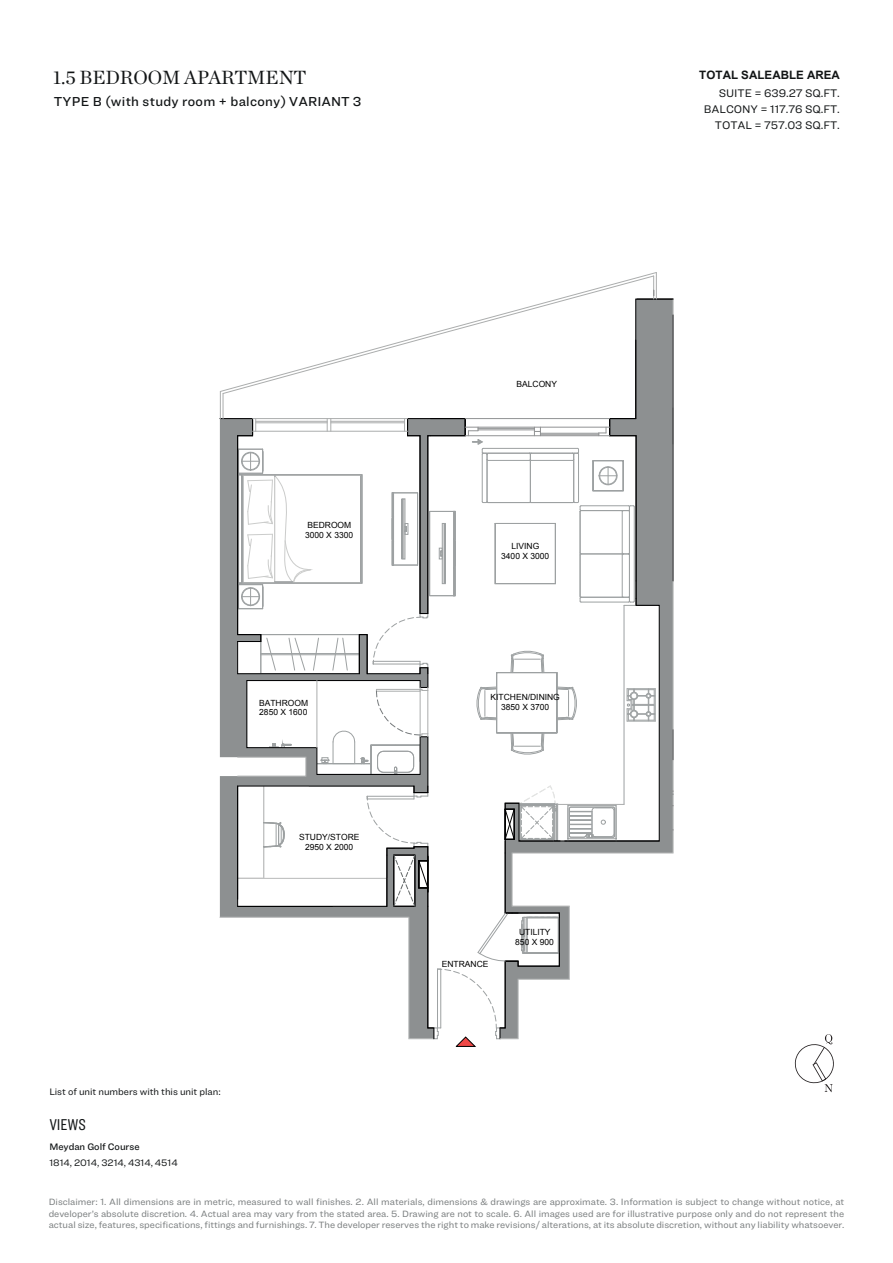
<style>
.page{position:relative;width:893px;height:1263px;background:#fff}
.page>*{position:absolute;margin:0;border:0;box-sizing:border-box;transform-origin:0 0}
.t1{font:19.5px "Chronicle Deck";color:#121516}
.t2{font:16.35px "Ringside Compressed";letter-spacing:-.005em;color:#121516}
.t3{font:500 13.5px "Ringside";letter-spacing:.02em;color:#121516}
.t4{font:700 11.55px "Arial";color:#121516}
.t5{font:11.4px/15.9px "Ringside";letter-spacing:-.005em;color:#121516;text-align:right}
.t6{font:9.75px "Ringside";letter-spacing:-.005em;color:#121516}
.t7{font:500 9.75px "Ringside";letter-spacing:-.005em;color:#121516}
.t8{font:9.45px/11.4px "Ringside";color:#7a7e7f;text-align:justify}
.t9{font:8.55px/9.8px "Arial";color:#000001;text-align:center}
</style>
<div class="page">
<hr style="left:673px;top:315px;width:1px;height:266px;background:#000001">
<hr style="left:673px;top:730px;width:1px;height:30px;background:#000001">
<svg style="left:657px;top:299px;width:16px;height:555px;background:#8b8e8f"></svg>
<svg style="left:221px;top:273px;width:436px;height:118px"></svg>
<svg style="left:653px;top:272px;width:4px;height:27px"></svg>
<svg style="left:220px;top:391px;width:440px;height:656px"></svg>
<svg style="left:794px;top:1034px;width:40px;height:58px"></svg>
<h1 class="t1" style="left:53px;top:62px;width:255px">1.5 BEDROOM APARTMENT</h1>
<h3 class="t3" style="left:54px;top:92px;width:309px">TYPE B (with study room + balcony) VARIANT 3</h3>
<p class="t9" style="left:305px;top:520px;width:50px;text-align:left">BEDROOM<br>3000 X 3300</p>
<p class="t9" style="left:259px;top:698px;width:51px;text-align:left">BATHROOM<br>2850 X 1600</p>
<p class="t9" style="left:299px;top:832px;width:62px">STUDY/STORE<br>2950 X 2000</p>
<p class="t6" style="left:49px;top:1084px;width:173px">List of unit numbers with this unit plan:</p>
<h2 class="t2" style="left:49px;top:1113px;width:38px">VIEWS</h2>
<p class="t7" style="left:49px;top:1140px;width:92px">Meydan Golf Course</p>
<p class="t6" style="left:49px;top:1155px;width:130px">1814, 2014, 3214, 4314, 4514</p>
<p class="t9" style="left:516px;top:379px;width:42px">BALCONY</p>
<p class="t9" style="left:501px;top:541px;width:50px">LIVING<br>3400 X 3000</p>
<p class="t9" style="left:491px;top:692px;width:71px">KITCHEN/DINING<br>3850 X 3700</p>
<p class="t9" style="left:442px;top:959px;width:48px">ENTRANCE</p>
<p class="t9" style="left:515px;top:928px;width:40px">UTILITY<br>850 X 900</p>
<p class="t4" style="left:699px;top:67px;width:142px">TOTAL SALEABLE AREA</p>
<p class="t5" style="left:704px;top:85px;width:137px">SUITE = 639.27 SQ.FT.<br>BALCONY = 117.76 SQ.FT.<br>TOTAL = 757.03 SQ.FT.</p>
<p class="t8" style="left:49px;top:1196px;width:797px">Disclaimer: 1. All dimensions are in metric, measured to wall finishes. 2. All materials, dimensions &amp; drawings are approximate. 3. Information is subject to change without notice, at developer’s absolute discretion. 4. Actual area may vary from the stated area. 5. Drawing are not to scale. 6. All images used are for illustrative purpose only and do not represent the actual size, features, specifications, fittings and furnishings. 7. The developer reserves the right to make revisions/ alterations, at its absolute discretion, without any liability whatsoever.</p>
</div>
